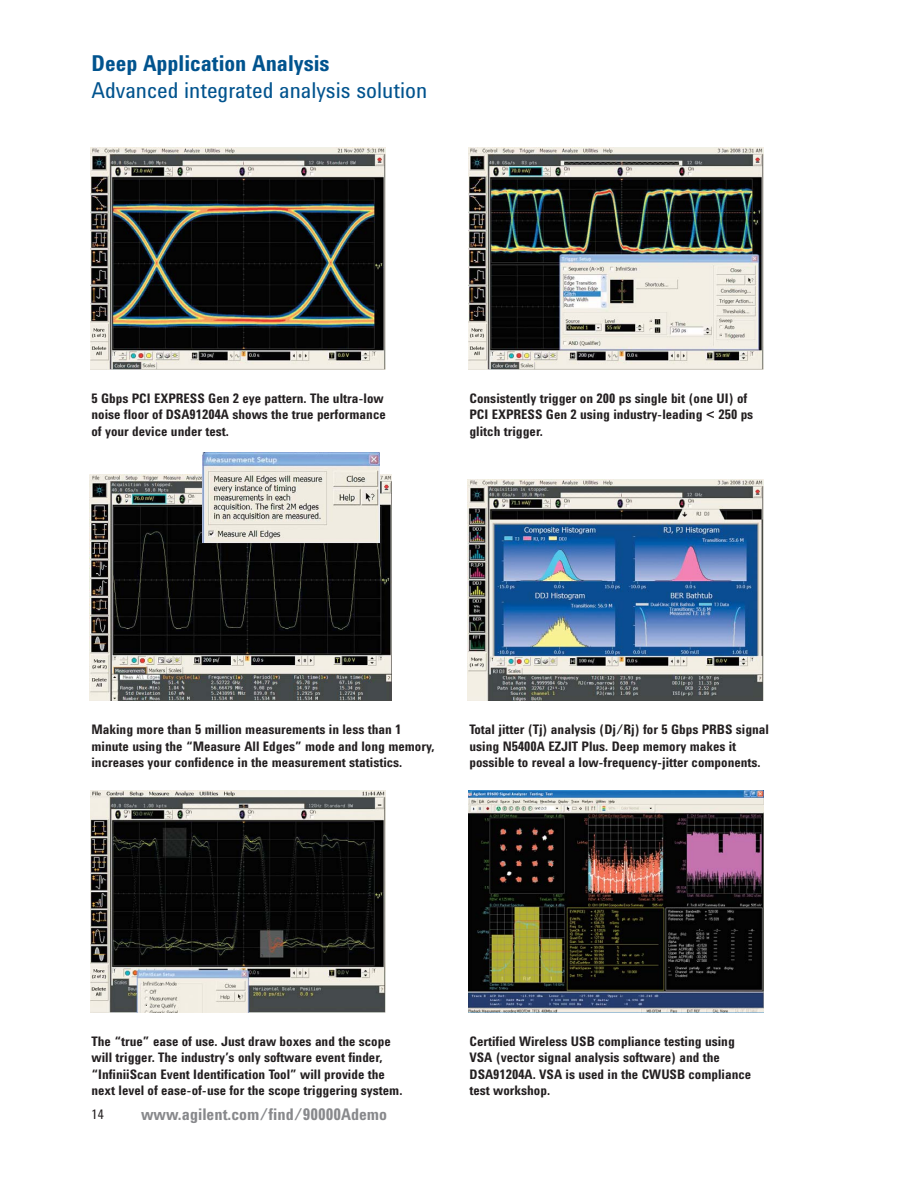
<style>
.page{position:relative;width:918px;height:1188px;background:#fff}
.page>*{position:absolute;margin:0;border:0;box-sizing:border-box;transform-origin:0 0}
.t1{font:22.5px "Agilent Condensed CFF";color:#00538e}
.t2{font:700 22.5px "Agilent Condensed CFF";color:#00538e}
.t3{font:700 16.5px "Agilent Condensed CFF";color:#88898c}
.t4{font:700 13.5px/16.5px "Agilent Condensed CFF";color:#231f20}
.t5{font:13.5px "Agilent Condensed CFF";color:#231f20}
</style>
<div class="page">
<img style="left:468px;top:148px;width:296px;height:221px">
<img style="left:90px;top:475px;width:301px;height:226px">
<img style="left:202px;top:452px;width:178px;height:90px">
<img style="left:468px;top:479px;width:295px;height:222px">
<img style="left:90px;top:791px;width:296px;height:221px">
<img style="left:468px;top:791px;width:296px;height:221px">
<img style="left:90px;top:148px;width:296px;height:221px">
<h1 class="t2" style="left:92px;top:55px;width:240px">Deep Application Analysis</h1>
<h1 class="t1" style="left:92px;top:82px;width:337px">Advanced integrated analysis solution</h1>
<p class="t4" style="left:92px;top:391px;width:296px">5 Gbps PCI EXPRESS Gen 2 eye pattern. The ultra-low noise floor of DSA91204A shows the true performance of your device under test.</p>
<p class="t4" style="left:470px;top:391px;width:285px">Consistently trigger on 200 ps single bit (one UI) of<br>PCI EXPRESS Gen 2 using industry-leading &lt; 250 ps glitch trigger.</p>
<p class="t4" style="left:92px;top:723px;width:345px">Making more than 5 million measurements in less than 1 minute using the “Measure All Edges” mode and long memory, increases your confidence in the measurement statistics.</p>
<p class="t4" style="left:470px;top:723px;width:301px">Total jitter (Tj) analysis (Dj/Rj) for 5 Gbps PRBS signal using N5400A EZJIT Plus. Deep memory makes it possible to reveal a low-frequency-jitter components.</p>
<p class="t4" style="left:92px;top:1035px;width:312px">The “true” ease of use. Just draw boxes and the scope will trigger. The industry’s only software event finder, “InfiniiScan Event Identification Tool” will provide the next level of ease-of-use for the scope triggering system.</p>
<p class="t4" style="left:470px;top:1035px;width:283px">Certified Wireless USB compliance testing using VSA (vector signal analysis software) and the DSA91204A. VSA is used in the CWUSB compliance test workshop.</p>
<p class="t5" style="left:91px;top:1109px;width:14px">14</p>
<p class="t3" style="left:141px;top:1108px;width:248px">www.agilent.com/find/90000Ademo</p>
</div>
